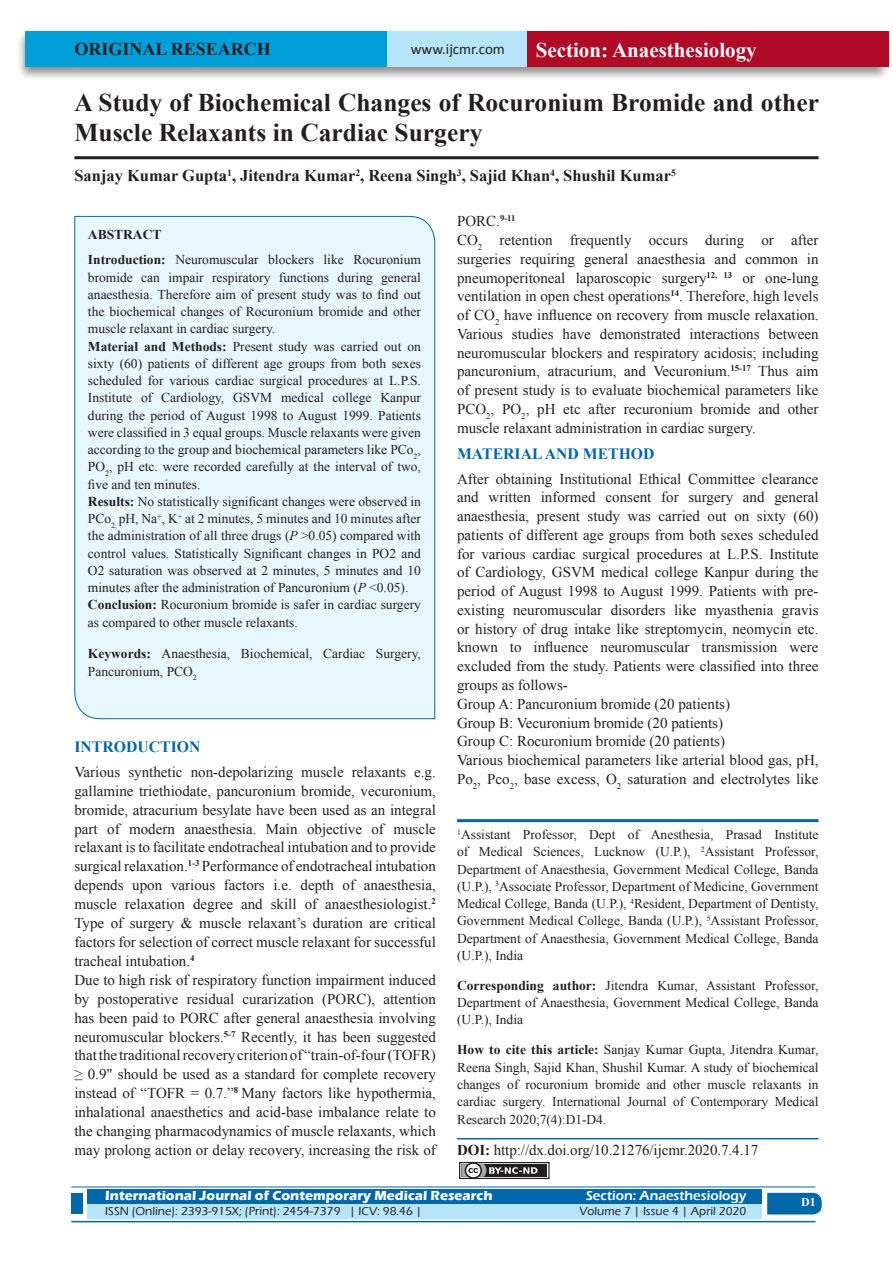
<style>
.page{position:relative;width:893px;height:1263px;background:#fff}
.page>*{position:absolute;margin:0;border:0;box-sizing:border-box;transform-origin:0 0}
.A_Title_New{font:700 25.5px/30px "Times New Roman";color:#231f20}
.t1{font:700 21px "Times New Roman";color:#fff}
.AT_new{font:700 18px "Times New Roman";color:#231f20}
.AU-New{font:700 16.5px "Times New Roman";color:#231f20}
.t2{font:700 15.75px "Times New Roman";color:#0067aa}
.TX_New{font:15px/18.8px "Times New Roman";color:#231f20;text-align:justify}
.t3{font:15px "Calibri";color:#231f20}
.Affi_New{font:13.5px/17.2px "Times New Roman";color:#231f20}
.HTC_new{font:13.5px/17.4px "Times New Roman";letter-spacing:-.005em;color:#231f20;text-align:justify}
.Corresponding{font:13.5px/17.2px "Times New Roman";color:#231f20;text-align:justify}
.t4{font:700 13.5px "Eras ITC";color:#fff}
.t5{font:600 13.5px "Eras ITC";color:#fff}
.t6{font:500 12px "Eras ITC";color:#231f20}
.t7{font:700 12px "Times New Roman";color:#fff}
.s1{font-weight:700}
.s2{font-style:italic}
</style>
<div class="page">
<div style="left:16px;top:29px;width:875px;height:52px;background:#231f20;opacity:.5"></div>
<div style="left:25px;top:31px;width:858px;height:35px;background:#b6e4f9"></div>
<div style="left:25px;top:31px;width:362px;height:35px;background:#009fda"></div>
<div style="left:527px;top:31px;width:361px;height:35px;background:#b00a27"></div>
<div style="left:87px;top:1189px;width:674px;height:15px;background:#0067aa"></div>
<div style="left:87px;top:1204px;width:674px;height:15px;background:#b6e4f9"></div>
<svg style="left:767px;top:1193px;width:55px;height:21px"></svg>
<hr style="left:71px;top:1186px;width:744px;height:1px;background:#0067aa">
<hr style="left:71px;top:1221px;width:744px;height:1px;background:#0067aa">
<div style="left:71px;top:1193px;width:12px;height:21px;background:#0067aa"></div>
<div style="left:459px;top:1162px;width:91px;height:17px;border:1px solid #231f20"></div>
<div style="left:461px;top:1164px;width:86px;height:13px;background:#231f20"></div>
<svg style="left:461px;top:1162px;width:76px;height:17px"></svg>
<hr style="left:74px;top:156px;width:745px;height:3px;background:#231f20">
<div style="left:74px;top:216px;width:361px;height:503px;background:#e8f6fd"></div>
<hr style="left:457px;top:819px;width:362px;height:3px;background:#0067aa">
<hr style="left:457px;top:1138px;width:362px;height:1px;background:#0067aa">
<p class="AT_new" style="left:74px;top:36px;width:198px">ORIGINAL RESEARCH</p>
<p class="t3" style="left:411px;top:40px;width:96px">www.ijcmr.com</p>
<h2 class="t1" style="left:536px;top:35px;width:223px">Section: Anaesthesiology</h2>
<p class="A_Title_New" style="left:74px;top:87px;width:746px">A Study of Biochemical Changes of Rocuronium Bromide and other<br>Muscle Relaxants in Cardiac Surgery</p>
<p class="AU-New" style="left:74px;top:164px;width:603px">Sanjay Kumar Gupta<sup>1</sup>, Jitendra Kumar<sup>2</sup>, Reena Singh<sup>3</sup>, Sajid Khan<sup>4</sup>, Shushil Kumar<sup>5</sup></p>
<p class="Affi_New" style="left:88px;top:221px;width:335px;line-height:25.8px"><span class="s1">ABSTRACT<br>Introduction:</span> Neuromuscular blockers like Rocuronium</p>
<p class="Affi_New" style="left:88px;top:268px;width:335px">bromide can impair respiratory functions during general anaesthesia. Therefore aim of present study was to find out the biochemical changes of Rocuronium bromide and other muscle relaxant in cardiac surgery.<br><span class="s1">Material and Methods:</span> Present study was carried out on sixty (60) patients of different age groups from both sexes scheduled for various cardiac surgical procedures at L.P.S.<br>Institute of Cardiology, GSVM medical college Kanpur during the period of August 1998 to August 1999. Patients were classified in 3 equal groups. Muscle relaxants were given according to the group and biochemical parameters like PCo<sub>2</sub>, PO<sub>2</sub>, pH etc. were recorded carefully at the interval of two, five and ten minutes.<br><span class="s1">Results:</span> No statistically significant changes were observed in PCo<sub>2,</sub> pH, Na<sup>+</sup>, K<sup>+</sup> at 2 minutes, 5 minutes and 10 minutes after the administration of all three drugs (<span class="s2">P</span> &gt;0.05) compared with control values. Statistically Significant changes in PO2 and O2 saturation was observed at 2 minutes, 5 minutes and 10 minutes after the administration of Pancuronium (<span class="s2">P</span> &lt;0.05).<br><span class="s1">Conclusion:</span> Rocuronium bromide is safer in cardiac surgery as compared to other muscle relaxants.</p>
<p class="Affi_New" style="left:88px;top:644px;width:335px;line-height:18px"><span class="s1">Keywords:</span> Anaesthesia, Biochemical, Cardiac Surgery,<br>Pancuronium, PCO<sub>2</sub></p>
<h1 class="t2" style="left:74px;top:735px;width:127px">INTRODUCTION</h1>
<p class="TX_New" style="left:74px;top:762px;width:363px">Various synthetic non-depolarizing muscle relaxants e.g. gallamine triethiodate, pancuronium bromide, vecuronium, bromide, atracurium besylate have been used as an integral part of modern anaesthesia. Main objective of muscle relaxant is to facilitate endotracheal intubation and to provide surgical relaxation.<sup>1‑3</sup> Performance of endotracheal intubation depends upon various factors i.e. depth of anaesthesia, muscle relaxation degree and skill of anaesthesiologist.<sup>2<br></sup>Type of surgery &amp; muscle relaxant’s duration are critical factors for selection of correct muscle relaxant for successful tracheal intubation.<sup>4</sup></p>
<p class="TX_New" style="left:74px;top:970px;width:363px">Due to high risk of respiratory function impairment induced by postoperative residual curarization (PORC), attention has been paid to PORC after general anaesthesia involving neuromuscular blockers.<sup>5-7</sup> Recently, it has been suggested that the traditional recovery criterion of “train-of-four (TOFR) ≥ 0.9" should be used as a standard for complete recovery instead of “TOFR = 0.7.”<sup>8</sup> Many factors like hypothermia, inhalational anaesthetics and acid-base imbalance relate to the changing pharmacodynamics of muscle relaxants, which may prolong action or delay recovery, increasing the risk of</p>
<p class="TX_New" style="left:457px;top:212px;width:60px">PORC.<sup>9-11</sup></p>
<p class="TX_New" style="left:457px;top:231px;width:363px">CO<sub>2</sub> retention frequently occurs during or after surgeries requiring general anaesthesia and common in pneumoperitoneal laparoscopic surgery<sup>12,</sup> <sup>13</sup> or one-lung ventilation in open chest operations<sup>14</sup>. Therefore, high levels of CO<sub>2</sub> have influence on recovery from muscle relaxation.<br>Various studies have demonstrated interactions between neuromuscular blockers and respiratory acidosis; including pancuronium, atracurium, and Vecuronium.<sup>15-17</sup> Thus aim of present study is to evaluate biochemical parameters like PCO<sub>2</sub>, PO<sub>2</sub>, pH etc after recuronium bromide and other muscle relaxant administration in cardiac surgery.</p>
<h1 class="t2" style="left:457px;top:442px;width:199px">MATERIAL AND METHOD</h1>
<p class="TX_New" style="left:457px;top:469px;width:363px">After obtaining Institutional Ethical Committee clearance and written informed consent for surgery and general anaesthesia, present study was carried out on sixty (60) patients of different age groups from both sexes scheduled for various cardiac surgical procedures at L.P.S. Institute of Cardiology, GSVM medical college Kanpur during the period of August 1998 to August 1999. Patients with pre&shy;existing neuromuscular disorders like myasthenia gravis or history of drug intake like streptomycin, neomycin etc. known to influence neuromuscular transmission were excluded from the study. Patients were classified into three groups as follows-</p>
<p class="TX_New" style="left:457px;top:694px;width:274px">Group A: Pancuronium bromide (20 patients)</p>
<p class="TX_New" style="left:457px;top:713px;width:267px">Group B: Vecuronium bromide (20 patients)</p>
<p class="TX_New" style="left:457px;top:732px;width:269px">Group C: Rocuronium bromide (20 patients)</p>
<p class="TX_New" style="left:457px;top:750px;width:363px">Various biochemical parameters like arterial blood gas, pH,<br>Po<sub>2</sub>, Pco<sub>2</sub>, base excess, O<sub>2</sub> saturation and electrolytes like</p>
<p class="Affi_New" style="left:457px;top:826px;width:363px;text-align:justify"><sup>1</sup>Assistant Professor, Dept of Anesthesia, Prasad Institute of Medical Sciences, Lucknow (U.P.), <sup>2</sup>Assistant Professor, Department of Anaesthesia, Government Medical College, Banda (U.P.), <sup>3</sup>Associate Professor, Department of Medicine, Government Medical College, Banda (U.P.), <sup>4</sup>Resident, Department of Dentisty, Government Medical College, Banda (U.P.), <sup>5</sup>Assistant Professor, Department of Anaesthesia, Government Medical College, Banda (U.P.), India</p>
<p class="Corresponding" style="left:457px;top:976px;width:363px"><span class="s1">Corresponding author:</span> Jitendra Kumar, Assistant Professor, Department of Anaesthesia, Government Medical College, Banda (U.P.), India</p>
<p class="HTC_new" style="left:457px;top:1041px;width:363px"><span class="s1">How to cite this article:</span> Sanjay Kumar Gupta, Jitendra Kumar, Reena Singh, Sajid Khan, Shushil Kumar. A study of biochemical changes of rocuronium bromide and other muscle relaxants in cardiac surgery. International Journal of Contemporary Medical Research 2020;7(4):D1-D4.</p>
<p class="TX_New" style="left:457px;top:1140px;width:303px"><span class="s1">DOI:</span> http://dx.doi.org/10.21276/ijcmr.2020.7.4.17</p>
<p class="t4" style="left:105px;top:1188px;width:389px">International Journal of Contemporary Medical Research</p>
<p class="t5" style="left:586px;top:1188px;width:162px">Section: Anaesthesiology</p>
<p class="t6" style="left:105px;top:1204px;width:318px">ISSN (Online): 2393-915X; (Print): 2454-7379 | ICV: 98.46 |</p>
<p class="t6" style="left:579px;top:1204px;width:168px">Volume 7 | Issue 4 | April 2020</p>
<h4 class="t7" style="left:801px;top:1194px;width:16px">D1</h4>
</div>
